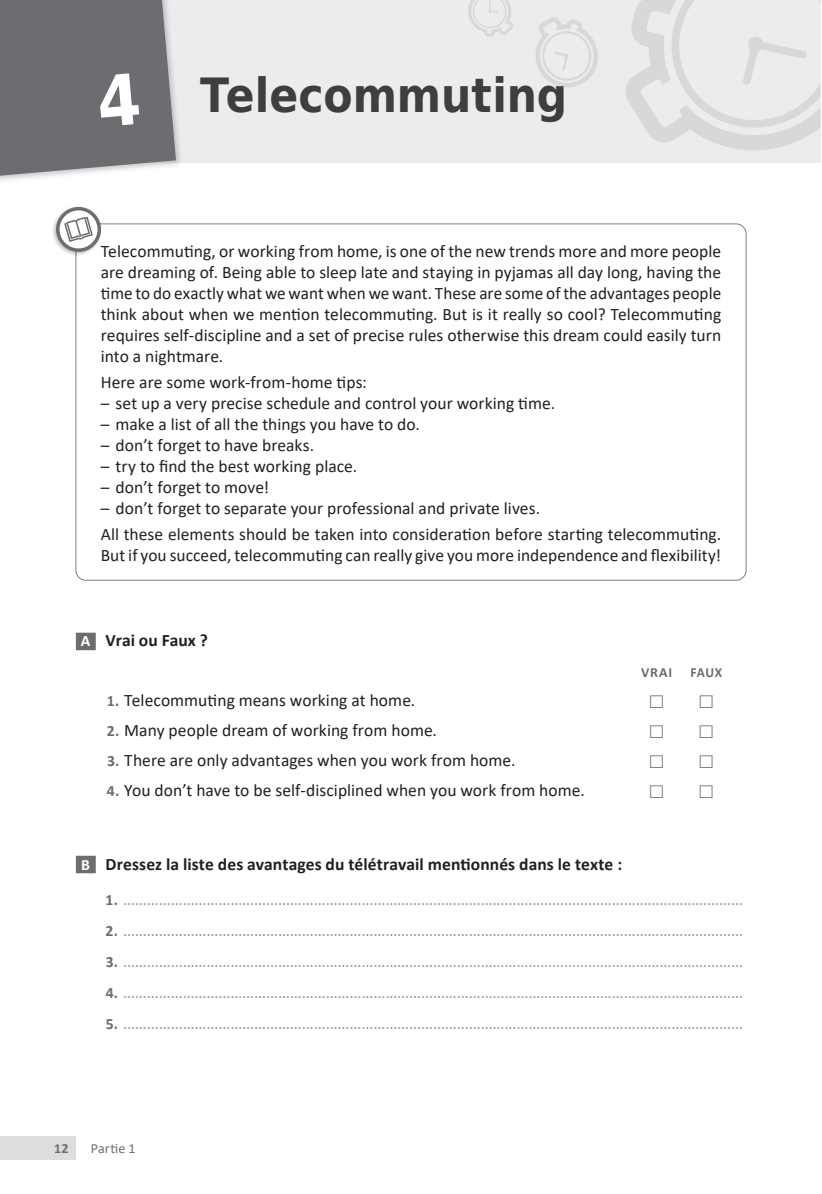
<style>
.page{position:relative;width:822px;height:1194px;background:#fff}
.page>*{position:absolute;margin:0;border:0;box-sizing:border-box;transform-origin:0 0}
.t1{font:700 47.25px "DejaVu Sans Condensed";color:#3c3c3d}
.t2{font:17.5px/21px "Calibri";letter-spacing:.005em;color:#231f20;text-align:justify}
.t3{font:17.5px "Calibri";color:#939598}
.t4{font:700 17.5px "Calibri";letter-spacing:.005em;color:#231f20}
.t5{font:14px "Calibri";color:#6c6d70}
.t6{font:700 14px "Calibri";letter-spacing:.045em;color:#6c6d70}
.t7{font:700 14px "Calibri";letter-spacing:.045em;color:#6c6d70;scale:.96 1}
.s1{font-size:15.75px;color:#fff}
.s2{font-weight:700;font-size:15.75px;color:#6c6d70}
</style>
<div class="page">
<div style="left:0;top:1136px;width:76px;height:24px;background:#dcdddf"></div>
<div style="left:0;top:0;width:820px;height:163px;background:#ececee"></div>
<svg style="left:75px;top:223px;width:671px;height:357px"></svg>
<div style="left:76px;top:632px;width:20px;height:18px;background:#6c6d70"></div>
<div style="left:76px;top:855px;width:20px;height:18px;background:#6c6d70"></div>
<img style="left:53px;top:206px;width:47px;height:49px">
<img style="left:75px;top:223px;width:27px;height:33px">
<svg style="left:58px;top:208px;width:41px;height:42px"></svg>
<div style="left:56px;top:207px;width:45px;height:45px;border:4px solid #6c6d70;border-radius:50%"></div>
<svg style="left:64px;top:217px;width:29px;height:25px"></svg>
<svg style="left:535px;top:17px;width:63px;height:70px"></svg>
<svg style="left:468px;top:0;width:45px;height:37px"></svg>
<svg style="left:626px;top:0;width:195px;height:150px"></svg>
<svg style="left:0;top:0;width:176px;height:179px;background:#78797b"></svg>
<h1 class="t1" style="left:200px;top:56px;width:368px">Telecommuting</h1>
<p class="t2" style="left:101px;top:240px;width:622px">Telecommuting, or working from home, is one of the new trends more and more people are dreaming of. Being able to sleep late and staying in pyjamas all day long, having the time to do exactly what we want when we want. These are some of the advantages people think about when we mention telecommuting. But is it really so cool? Telecommuting requires self-discipline and a set of precise rules otherwise this dream could easily turn into a nightmare.</p>
<p class="t2" style="left:101px;top:371px;width:268px">Here are some work-from-home tips:</p>
<p class="t2" style="left:101px;top:392px;width:456px">– set up a very precise schedule and control your working time.</p>
<p class="t2" style="left:101px;top:413px;width:321px">– make a list of all the things you have to do.</p>
<p class="t2" style="left:101px;top:434px;width:215px">– don’t forget to have breaks.</p>
<p class="t2" style="left:101px;top:455px;width:258px">– try to find the best working place.</p>
<p class="t2" style="left:101px;top:476px;width:170px">– don’t forget to move!</p>
<p class="t2" style="left:101px;top:495px;width:622px;line-height:25.9px">– don’t forget to separate your professional and private lives.<br>All these elements should be taken into consideration before starting telecommuting.</p>
<p class="t2" style="left:101px;top:544px;width:622px">But if you succeed, telecommuting can really give you more independence and flexibility!</p>
<p class="t4" style="left:81px;top:628px;width:128px"><span class="s1">A</span> Vrai ou Faux ?</p>
<p class="t2" style="left:107px;top:689px;width:310px"><span class="s2">1.</span> Telecommuting means working at home.</p>
<p class="t2" style="left:107px;top:719px;width:332px"><span class="s2">2.</span> Many people dream of working from home.</p>
<p class="t2" style="left:107px;top:749px;width:410px"><span class="s2">3.</span> There are only advantages when you work from home.</p>
<p class="t2" style="left:107px;top:779px;width:479px"><span class="s2">4.</span> You don’t have to be self-disciplined when you work from home.</p>
<p class="t6" style="left:641px;top:662px;width:32px">VRAI</p>
<p class="t7" style="left:690px;top:662px;width:35px">FAUX</p>
<p class="t4" style="left:81px;top:851px;width:542px"><span class="s1">B</span> Dressez la liste des avantages du télétravail mentionnés dans le texte :</p>
<p class="t3" style="left:106px;top:887px;width:639px"><span class="s2">1.</span> …………………………………………………………………………………………………………………………………………</p>
<p class="t3" style="left:105px;top:918px;width:639px"><span class="s2">2.</span> …………………………………………………………………………………………………………………………………………</p>
<p class="t3" style="left:106px;top:949px;width:638px"><span class="s2">3.</span> …………………………………………………………………………………………………………………………………………</p>
<p class="t3" style="left:106px;top:980px;width:638px"><span class="s2">4.</span> …………………………………………………………………………………………………………………………………………</p>
<p class="t3" style="left:106px;top:1011px;width:638px"><span class="s2">5.</span> …………………………………………………………………………………………………………………………………………</p>
<p class="t6" style="left:54px;top:1138px;width:16px">12</p>
<p class="t5" style="left:91px;top:1138px;width:46px">Partie 1</p>
</div>
